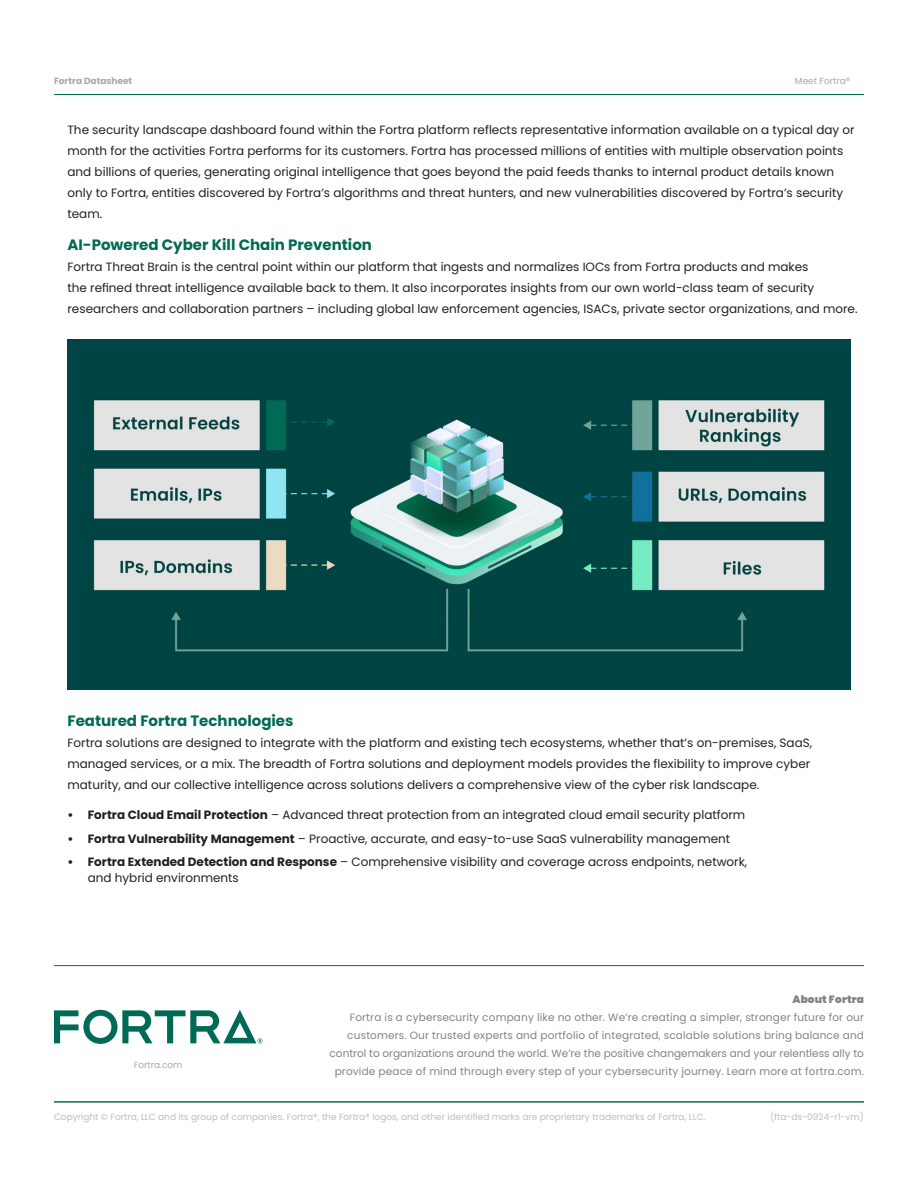
<style>
.page{position:relative;width:918px;height:1188px;background:#fff}
.page>*{position:absolute;margin:0;border:0;box-sizing:border-box;transform-origin:0 0}
.FTA_H2{font:700 15px "Poppins";color:#006a56}
.FTA_Body{font:12px/21px "Poppins";color:#231f20}
.t1{font:10.5px/18px "Poppins";letter-spacing:.015em;color:#808285;text-align:right}
.t2{font:900 10.5px "Poppins";letter-spacing:.015em;color:#808285}
.t3{font:9px "Poppins";color:#bebebe}
.t4{font:9px "Poppins";color:#a9a9a9}
.t5{font:700 9px "Poppins";color:#a9a9a9}
.s1{font-weight:700}
</style>
<div class="page">
<hr style="left:54px;top:94px;width:810px;height:1px;background:#006a56">
<hr style="left:54px;top:1101px;width:810px;height:1px;background:#006a56">
<hr style="left:54px;top:965px;width:810px;height:1px;background:#006a56">
<svg style="left:54px;top:1010px;width:208px;height:34px"></svg>
<img style="left:68px;top:339px;width:782px;height:350px">
<p class="t5" style="left:54px;top:75px;width:80px">Fortra Datasheet</p>
<p class="t4" style="left:795px;top:75px;width:57px">Meet Fortra®</p>
<p class="FTA_Body" style="left:68px;top:119px;width:789px">The security landscape dashboard found within the Fortra platform reflects representative information available on a typical day or month for the activities Fortra performs for its customers. Fortra has processed millions of entities with multiple observation points and billions of queries, generating original intelligence that goes beyond the paid feeds thanks to internal product details known only to Fortra, entities discovered by Fortra’s algorithms and threat hunters, and new vulnerabilities discovered by Fortra’s security team.</p>
<p class="FTA_H2" style="left:68px;top:236px;width:306px">AI-Powered Cyber Kill Chain Prevention</p>
<p class="FTA_Body" style="left:68px;top:256px;width:792px">Fortra Threat Brain is the central point within our platform that ingests and normalizes IOCs from Fortra products and makes<br>the refined threat intelligence available back to them. It also incorporates insights from our own world-class team of security researchers and collaboration partners – including global law enforcement agencies, ISACs, private sector organizations, and more.</p>
<p class="FTA_H2" style="left:68px;top:712px;width:228px">Featured Fortra Technologies</p>
<p class="FTA_Body" style="left:68px;top:733px;width:746px">Fortra solutions are designed to integrate with the platform and existing tech ecosystems, whether that’s on-premises, SaaS, managed services, or a mix. The breadth of Fortra solutions and deployment models provides the flexibility to improve cyber maturity, and our collective intelligence across solutions delivers a comprehensive view of the cyber risk landscape.</p>
<p class="FTA_Body" style="left:68px;top:805px;width:679px"><span class="s1">• Fortra Cloud Email Protection</span> – Advanced threat protection from an integrated cloud email security platform</p>
<p class="FTA_Body" style="left:68px;top:828px;width:664px"><span class="s1">• Fortra Vulnerability Management</span> – Proactive, accurate, and easy-to-use SaaS vulnerability management</p>
<p class="FTA_Body" style="left:88px;top:853px;width:661px;line-height:16.5px;text-indent:-20px"><span class="s1">• Fortra Extended Detection and Response</span> – Comprehensive visibility and coverage across endpoints, network, and hybrid environments</p>
<p class="t4" style="left:134px;top:1060px;width:50px">Fortra.com</p>
<p class="t2" style="left:792px;top:993px;width:73px">About Fortra</p>
<p class="t1" style="left:330px;top:1009px;width:536px">Fortra is a cybersecurity company like no other. We’re creating a simpler, stronger future for our customers. Our trusted experts and portfolio of integrated, scalable solutions bring balance and control to organizations around the world. We’re the positive changemakers and your relentless ally to provide peace of mind through every step of your cybersecurity journey. Learn more at fortra.com.</p>
<p class="t3" style="left:54px;top:1112px;width:653px">Copyright © Fortra, LLC and its group of companies. Fortra®, the Fortra® logos, and other identified marks are proprietary trademarks of Fortra, LLC.</p>
<p class="t3" style="left:770px;top:1112px;width:95px">(fta-ds-0924-r1-vm)</p>
</div>
